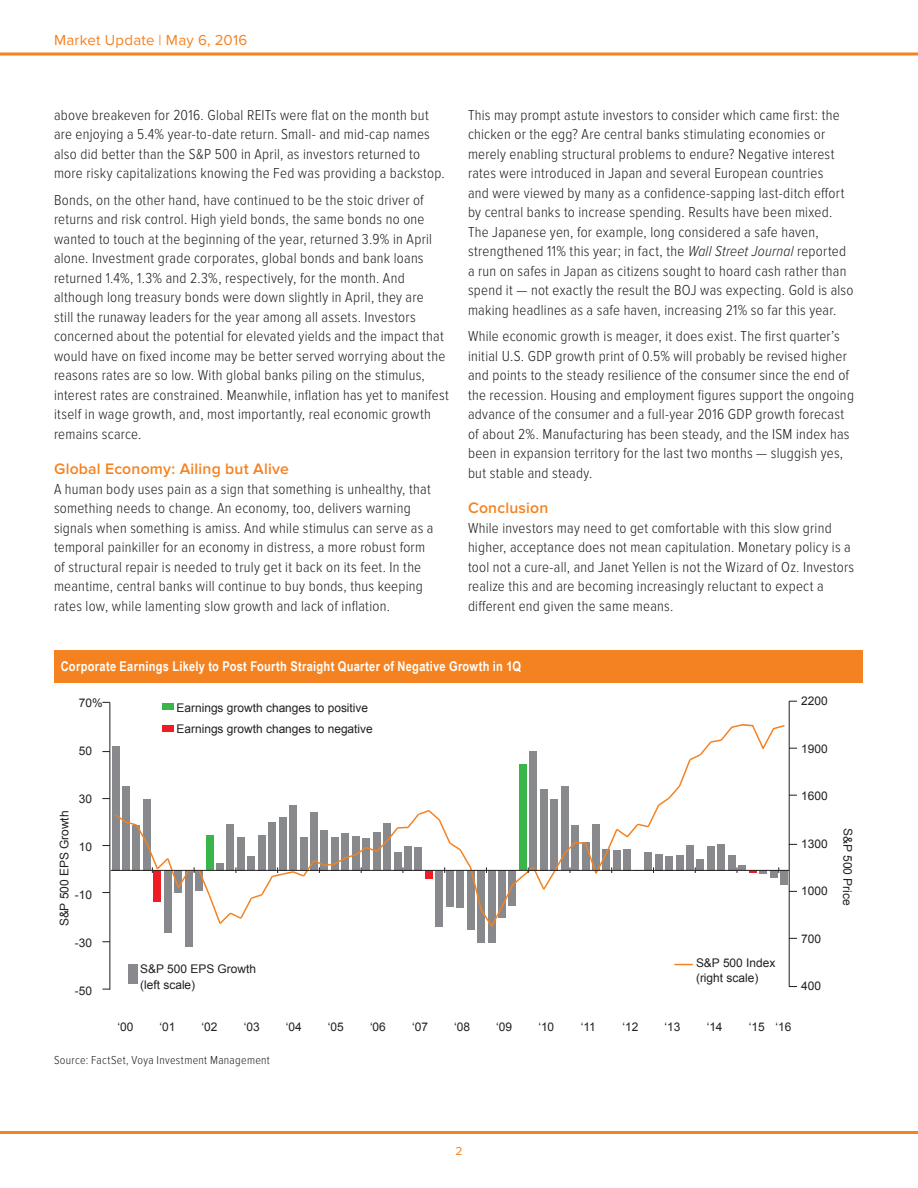
<style>
.page{position:relative;width:918px;height:1188px;background:#fff}
.page>*{position:absolute;margin:0;border:0;box-sizing:border-box;transform-origin:0 0}
.t1{font:600 15.75px "Proxima Nova";letter-spacing:.015em;color:#f58220}
.t2{font:300 15px/19.5px "Proxima Nova Cond";letter-spacing:.015em;color:#231f20}
.t3{font:15px "Proxima Nova";letter-spacing:.02em;color:#f58220}
.t4{font:700 13.5px "Arial Narrow";letter-spacing:.02em;color:#fff}
.t5{font:12px/15.6px "Arial";color:#231f20}
.t6{font:300 12px "Proxima Nova Cond";letter-spacing:.025em;color:#231f20}
.t7{font:12px "Proxima Nova";color:#f58220}
.s1{font-style:italic}
</style>
<div class="page">
<svg style="left:0;top:52px;width:918px;height:4px;background:#f7a157"></svg>
<hr style="left:0;top:1131px;width:918px;height:3px;background:#f58220">
<div style="left:54px;top:650px;width:808px;height:33px;background:#f58220"></div>
<div style="left:164px;top:870px;width:8px;height:63px;background:#87898c"></div>
<div style="left:185px;top:870px;width:7px;height:76px;background:#87898c"></div>
<div style="left:467px;top:870px;width:7px;height:60px;background:#87898c"></div>
<div style="left:477px;top:870px;width:8px;height:73px;background:#87898c"></div>
<div style="left:488px;top:870px;width:7px;height:73px;background:#87898c"></div>
<svg style="left:674px;top:964px;width:19px;height:1px"></svg>
<div style="left:128px;top:965px;width:10px;height:19px;background:#87898c"></div>
<hr style="left:109px;top:702px;width:1px;height:288px;background:#231f20">
<div style="left:162px;top:703px;width:12px;height:7px;background:#3ab54a"></div>
<hr style="left:789px;top:701px;width:1px;height:286px;background:#231f20">
<svg style="left:102px;top:723px;width:695px;height:205px"></svg>
<p class="t3" style="left:54px;top:31px;width:195px">Market Update | May 6, 2016</p>
<p class="t2" style="left:54px;top:105px;width:392px">above breakeven for 2016. Global REITs were flat on the month but are enjoying a 5.4% year-to-date return. Small- and mid-cap names also did better than the S&amp;P 500 in April, as investors returned to more risky capitalizations knowing the Fed was providing a backstop.</p>
<p class="t2" style="left:54px;top:190px;width:397px">Bonds, on the other hand, have continued to be the stoic driver of returns and risk control. High yield bonds, the same bonds no one wanted to touch at the beginning of the year, returned 3.9% in April alone. Investment grade corporates, global bonds and bank loans returned 1.4%, 1.3% and 2.3%, respectively, for the month. And although long treasury bonds were down slightly in April, they are<br>still the runaway leaders for the year among all assets. Investors concerned about the potential for elevated yields and the impact that would have on fixed income may be better served worrying about the reasons rates are so low. With global banks piling on the stimulus, interest rates are constrained. Meanwhile, inflation has yet to manifest itself in wage growth, and, most importantly, real economic growth remains scarce.</p>
<p class="t1" style="left:54px;top:460px;width:236px">Global Economy: Ailing but Alive</p>
<p class="t2" style="left:54px;top:479px;width:381px">A human body uses pain as a sign that something is unhealthy, that something needs to change. An economy, too, delivers warning signals when something is amiss. And while stimulus can serve as a temporal painkiller for an economy in distress, a more robust form of structural repair is needed to truly get it back on its feet. In the meantime, central banks will continue to buy bonds, thus keeping rates low, while lamenting slow growth and lack of inflation.</p>
<p class="t2" style="left:468px;top:105px;width:387px">This may prompt astute investors to consider which came first: the chicken or the egg? Are central banks stimulating economies or merely enabling structural problems to endure? Negative interest rates were introduced in Japan and several European countries<br>and were viewed by many as a confidence-sapping last-ditch effort by central banks to increase spending. Results have been mixed.<br>The Japanese yen, for example, long considered a safe haven, strengthened 11% this year; in fact, the <span class="s1">Wall Street Journal</span> reported a run on safes in Japan as citizens sought to hoard cash rather than spend it — not exactly the result the BOJ was expecting. Gold is also making headlines as a safe haven, increasing 21% so far this year.</p>
<p class="t2" style="left:468px;top:327px;width:388px">While economic growth is meager, it does exist. The first quarter’s initial U.S. GDP growth print of 0.5% will probably be revised higher and points to the steady resilience of the consumer since the end of the recession. Housing and employment figures support the ongoing advance of the consumer and a full-year 2016 GDP growth forecast of about 2%. Manufacturing has been steady, and the ISM index has been in expansion territory for the last two months — sluggish yes, but stable and steady.</p>
<p class="t1" style="left:468px;top:499px;width:82px">Conclusion</p>
<p class="t2" style="left:468px;top:518px;width:388px">While investors may need to get comfortable with this slow grind higher, acceptance does not mean capitulation. Monetary policy is a tool not a cure-all, and Janet Yellen is not the Wizard of Oz. Investors realize this and are becoming increasingly reluctant to expect a different end given the same means.</p>
<p class="t4" style="left:61px;top:656px;width:462px">Corporate Earnings Likely to Post Fourth Straight Quarter of Negative Growth in 1Q</p>
<p class="t5" style="left:79px;top:695px;width:25px">70%</p>
<p class="t5" style="left:79px;top:743px;width:15px">50</p>
<p class="t5" style="left:177px;top:700px;width:193px">Earnings growth changes to positive</p>
<p class="t5" style="left:177px;top:721px;width:198px">Earnings growth changes to negative</p>
<p class="t5" style="left:801px;top:693px;width:28px">2200</p>
<p class="t5" style="left:801px;top:741px;width:28px">1900</p>
<p class="t5" style="left:79px;top:791px;width:15px">30</p>
<p class="t5" style="left:801px;top:788px;width:28px">1600</p>
<p class="t5" style="left:57px;top:926px;width:117px;rotate:-90deg">S&amp;P 500 EPS Growth</p>
<p class="t5" style="left:79px;top:839px;width:15px">10</p>
<p class="t5" style="left:75px;top:887px;width:19px">-10</p>
<p class="t5" style="left:801px;top:836px;width:28px">1300</p>
<p class="t5" style="left:801px;top:883px;width:28px">1000</p>
<p class="t5" style="left:75px;top:935px;width:19px">-30</p>
<p class="t5" style="left:801px;top:931px;width:21px">700</p>
<p class="t5" style="left:75px;top:983px;width:19px">-50</p>
<p class="t5" style="left:140px;top:962px;width:117px">S&amp;P 500 EPS Growth (left scale)</p>
<p class="t5" style="left:696px;top:955px;width:81px">S&amp;P 500 Index (right scale)</p>
<p class="t5" style="left:801px;top:978px;width:21px">400</p>
<p class="t5" style="left:117px;top:1019px;width:17px">‘00</p>
<p class="t5" style="left:160px;top:1019px;width:17px">‘01</p>
<p class="t5" style="left:202px;top:1019px;width:17px">‘02</p>
<p class="t5" style="left:244px;top:1019px;width:17px">‘03</p>
<p class="t5" style="left:286px;top:1019px;width:17px">‘04</p>
<p class="t5" style="left:328px;top:1019px;width:17px">‘05</p>
<p class="t5" style="left:370px;top:1019px;width:17px">‘06</p>
<p class="t5" style="left:412px;top:1019px;width:17px">‘07</p>
<p class="t5" style="left:454px;top:1019px;width:17px">‘08</p>
<p class="t5" style="left:496px;top:1019px;width:17px">‘09</p>
<p class="t5" style="left:538px;top:1019px;width:17px">‘10</p>
<p class="t5" style="left:581px;top:1019px;width:17px">‘11</p>
<p class="t5" style="left:623px;top:1019px;width:17px">‘12</p>
<p class="t5" style="left:665px;top:1019px;width:17px">‘13</p>
<p class="t5" style="left:707px;top:1019px;width:17px">‘14</p>
<p class="t5" style="left:749px;top:1019px;width:44px">‘15 ‘16</p>
<p class="t6" style="left:54px;top:1053px;width:217px">Source: FactSet, Voya Investment Management</p>
<p class="t5" style="left:855px;top:828px;width:79px;rotate:90deg">S&amp;P 500 Price</p>
<p class="t7" style="left:455px;top:1145px;width:9px">2</p>
</div>
